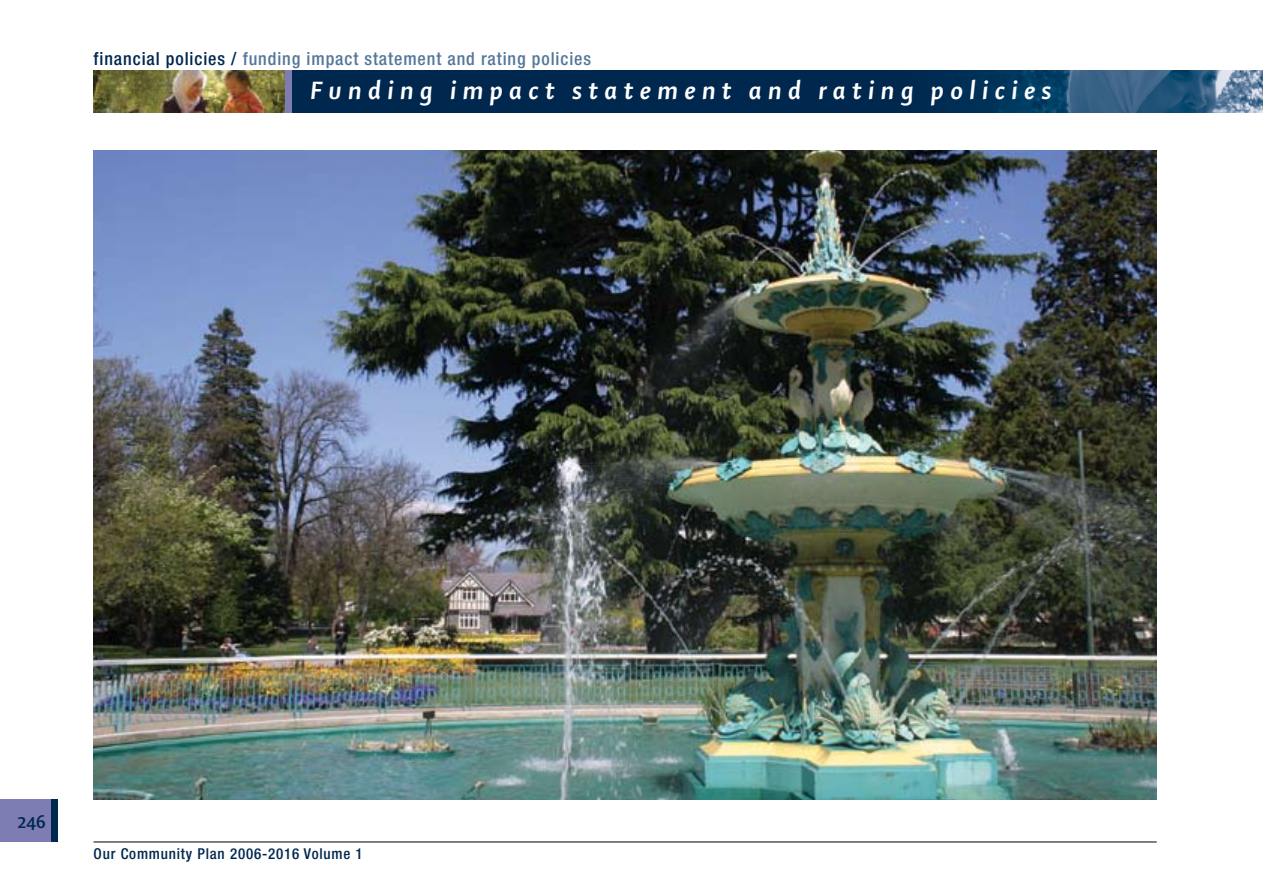
<style>
.page{position:relative;width:1263px;height:893px;background:#fff}
.page>*{position:absolute;margin:0;border:0;box-sizing:border-box;transform-origin:0 0}
.t1{font:27px "Shaker RBI";letter-spacing:.24em;color:#fff}
.t2{font:500 condensed 18px "Helvetica Neue";letter-spacing:.05em;color:#55779a}
.t3{font:18px "Shaker RB";color:#00274e}
.t4{font:500 condensed 15px "Helvetica Neue";letter-spacing:.055em;color:#00274e}
.s1{color:#00274e}
</style>
<div class="page">
<div style="left:49px;top:799px;width:8px;height:43px;background:#00274e"></div>
<div style="left:291px;top:70px;width:972px;height:43px;background:#00274e"></div>
<img style="left:964px;top:70px;width:298px;height:43px">
<div style="left:0;top:799px;width:51px;height:43px;background:#7d7cb3"></div>
<hr style="left:94px;top:842px;width:1063px;height:1px;background:#000">
<div style="left:285px;top:70px;width:6px;height:43px;background:#7d7cb3"></div>
<img style="left:94px;top:70px;width:191px;height:43px">
<img style="left:94px;top:151px;width:1063px;height:648px">
<p class="t2" style="left:94px;top:48px;width:499px"><span class="s1">financial policies /</span> funding impact statement and rating policies</p>
<h1 class="t1" style="left:310px;top:76px;width:743px">Funding impact statement and rating policies</h1>
<p class="t3" style="left:17px;top:812px;width:30px">246</p>
<p class="t4" style="left:94px;top:844px;width:271px">Our Community Plan 2006-2016 Volume 1</p>
</div>
